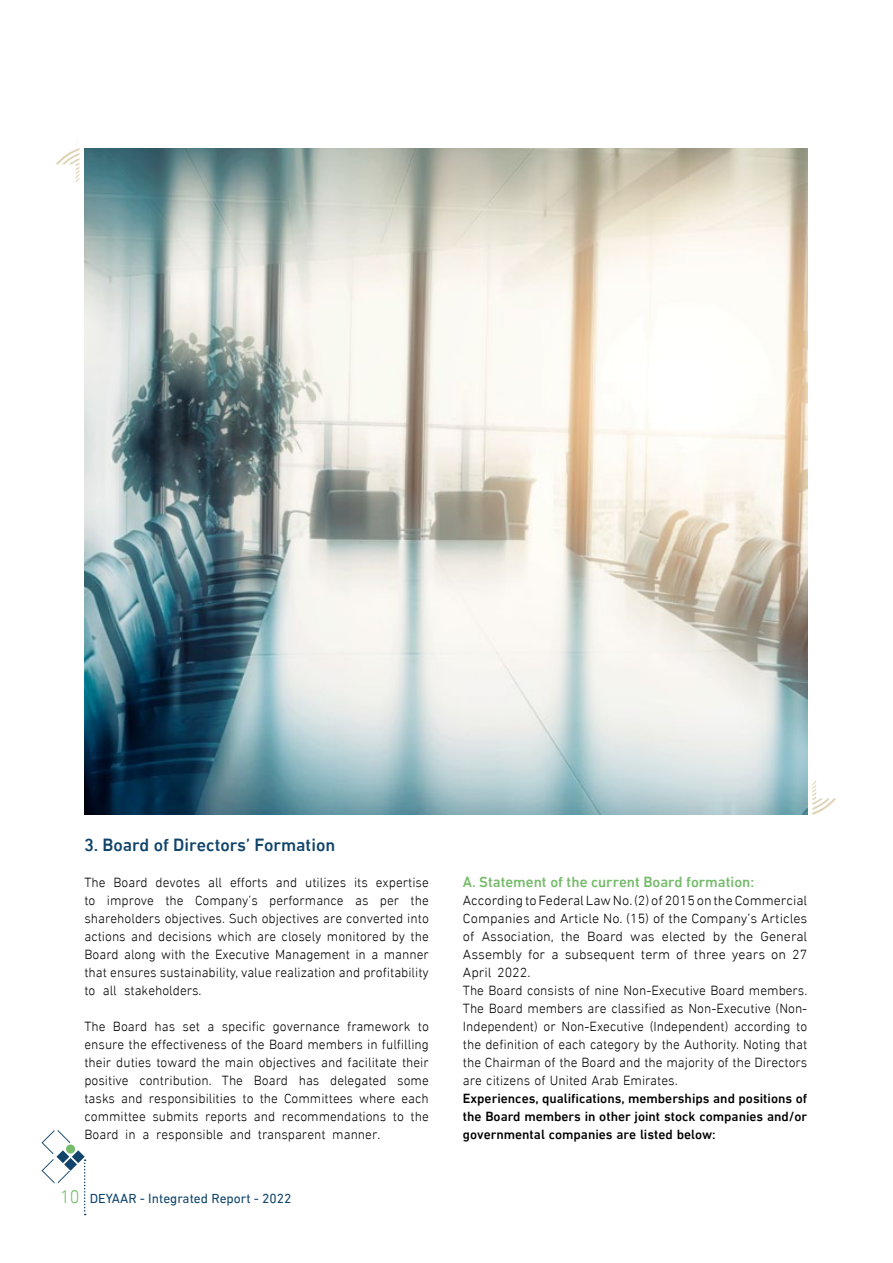
<style>
.page{position:relative;width:893px;height:1263px;background:#fff}
.page>*{position:absolute;margin:0;border:0;box-sizing:border-box;transform-origin:0 0}
.t1{font:500 18px "DIN Next LT Arabic";color:#10446b}
.t2{font:500 15px "DIN Next LT Arabic";color:#75bb6a}
.t3{font:13.5px/18px "ntaqat";color:#000;text-align:justify}
.t4{font:13.5px/18px "ntaqat";color:#000;scale:1.05 1}
.t5{font:500 13.5px/18px "DIN Next LT Arabic";color:#000;text-align:justify}
.t6{font:13.5px "DIN Next LT Arabic";color:#10446b}
.s1{font-family:"ntaqat";font-size:18.45px;color:#75bb6a}
</style>
<div class="page">
<svg style="left:42px;top:1130px;width:44px;height:85px"></svg>
<img style="left:85px;top:148px;width:722px;height:667px">
<svg style="left:812px;top:780px;width:24px;height:35px"></svg>
<svg style="left:56px;top:148px;width:24px;height:35px"></svg>
<h1 class="t1" style="left:84px;top:834px;width:253px">3. Board of Directors’ Formation</h1>
<p class="t3" style="left:84px;top:873px;width:346px">The Board devotes all efforts and utilizes its expertise to improve the Company’s performance as per the shareholders objectives. Such objectives are converted into actions and decisions which are closely monitored by the Board along with the Executive Management in a manner that ensures sustainability, value realization and profitability to all stakeholders.</p>
<p class="t3" style="left:84px;top:1017px;width:346px">The Board has set a specific governance framework to ensure the effectiveness of the Board members in fulfilling their duties toward the main objectives and facilitate their positive contribution. The Board has delegated some tasks and responsibilities to the Committees where each committee submits reports and recommendations to the Board in a responsible and transparent manner.</p>
<p class="t6" style="left:60px;top:1190px;width:233px"><span class="s1">10</span> DEYAAR - Integrated Report - 2022</p>
<p class="t2" style="left:463px;top:873px;width:293px">A. Statement of the current Board formation:</p>
<p class="t4" style="left:463px;top:891px;width:330px">According to Federal Law No. (2) of 2015 on the Commercial Companies and Article No. (15) of the Company’s Articles of Association, the Board was elected by the General Assembly for a subsequent term of three years on 27<br>April 2022.<br>The Board consists of nine Non-Executive Board members.<br>The Board members are classified as Non-Executive (Non-Independent) or Non-Executive (Independent) according to the definition of each category by the Authority. Noting that the Chairman of the Board and the majority of the Directors are citizens of United Arab Emirates.</p>
<p class="t5" style="left:463px;top:1089px;width:346px">Experiences, qualifications, memberships and positions of the Board members in other joint stock companies and/or governmental companies are listed below:</p>
</div>
